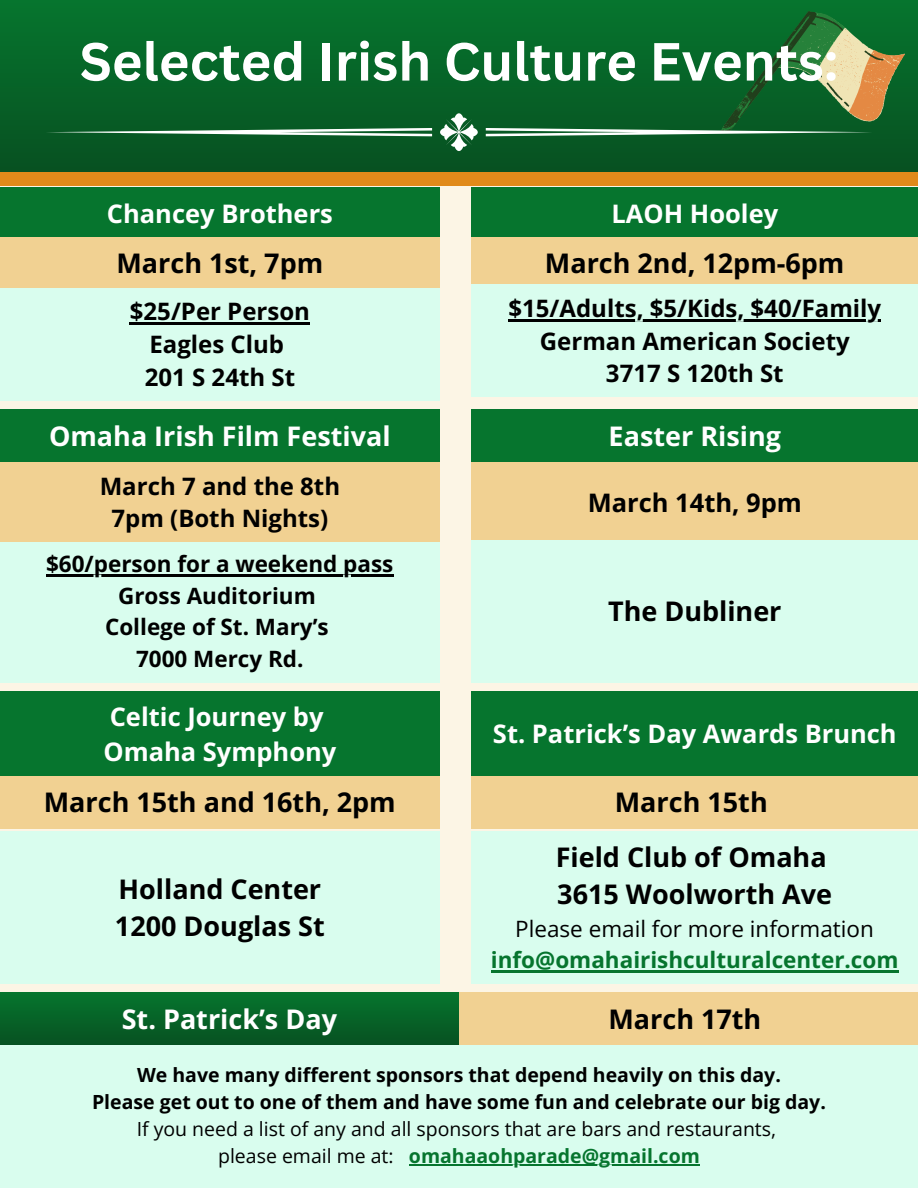
<style>
.page{position:relative;width:918px;height:1188px;background:#fcf5e5}
.page>*{position:absolute;margin:0;border:0;box-sizing:border-box;transform-origin:0 0}
.t1{font:700 52.5px "Canva Sans";color:#fff}
.t2{font:700 27px/37.2px "Open Sans";color:#000}
.t3{font:700 27px "Open Sans";color:#fff}
.t4{font:700 25.5px/34.8px "Open Sans";color:#fff}
.t5{font:700 25.5px "Open Sans";color:#000}
.t6{font:700 24px/32.7px "Open Sans";color:#000;text-align:center}
.t7{font:700 22.5px/31.5px "Open Sans";color:#000;text-align:center}
.t8{font:700 22.5px "Open Sans";color:#06752e}
.t9{font:22.5px "Open Sans";color:#000}
.t10{font:700 19.5px/27px "Open Sans";color:#000;text-align:center}
.t11{font:19.5px/27px "Open Sans";color:#000;text-align:center}
.s1{font-weight:700;color:#06752e}
</style>
<div class="page">
<div style="left:0;top:0;width:918px;height:172px;background:linear-gradient(to bottom,#06752e,#075121)"></div>
<svg style="left:45px;top:128px;width:387px;height:8px;background:#73a183"></svg>
<svg style="left:486px;top:0;width:423px;height:156px;background:#1c6d32"></svg>
<svg style="left:440px;top:113px;width:38px;height:38px"></svg>
<div style="left:0;top:172px;width:918px;height:14px;background:#e08a1a"></div>
<div style="left:0;top:188px;width:440px;height:50px;background:#06752e"></div>
<div style="left:0;top:237px;width:440px;height:53px;background:#f1d192"></div>
<div style="left:0;top:288px;width:440px;height:112px;background:#d9fdee"></div>
<hr style="left:130px;top:323px;width:180px;height:2px;background:#000">
<div style="left:0;top:410px;width:440px;height:52px;background:#06752e"></div>
<div style="left:0;top:462px;width:440px;height:80px;background:#f1d192"></div>
<div style="left:0;top:542px;width:440px;height:140px;background:#d9fdee"></div>
<hr style="left:46px;top:575px;width:348px;height:2px;background:#000">
<div style="left:472px;top:188px;width:446px;height:50px;background:#06752e"></div>
<div style="left:472px;top:237px;width:446px;height:53px;background:#f1d192"></div>
<div style="left:472px;top:284px;width:446px;height:113px;background:#d9fdee"></div>
<hr style="left:508px;top:319px;width:373px;height:3px;background:#000">
<div style="left:472px;top:410px;width:446px;height:52px;background:#06752e"></div>
<div style="left:472px;top:462px;width:446px;height:80px;background:#f1d192"></div>
<div style="left:472px;top:540px;width:446px;height:142px;background:#d9fdee"></div>
<div style="left:0;top:691px;width:440px;height:85px;background:#06752e"></div>
<div style="left:0;top:776px;width:440px;height:53px;background:#f1d192"></div>
<div style="left:0;top:831px;width:440px;height:153px;background:#d9fdee"></div>
<div style="left:472px;top:691px;width:446px;height:85px;background:#06752e"></div>
<div style="left:472px;top:776px;width:446px;height:53px;background:#f1d192"></div>
<div style="left:472px;top:831px;width:446px;height:153px;background:#d9fdee"></div>
<hr style="left:491px;top:971px;width:408px;height:2px;background:#06752e">
<div style="left:0;top:993px;width:459px;height:52px;background:linear-gradient(to bottom,#06752e,#075222)"></div>
<div style="left:0;top:1045px;width:918px;height:143px;background:#d9fdee"></div>
<hr style="left:409px;top:1164px;width:291px;height:2px;background:#06752e">
<div style="left:459px;top:993px;width:459px;height:52px;background:#f1d192"></div>
<h1 class="t1" style="left:80px;top:25px;width:760px">Selected Irish Culture Events:</h1>
<p class="t4" style="left:107px;top:195px;width:228px">Chancey Brothers</p>
<p class="t2" style="left:116px;top:244px;width:208px">March 1st, 7pm</p>
<p class="t6" style="left:130px;top:295px;width:182px">$25/Per Person<br>Eagles Club<br>201 S 24th St</p>
<p class="t3" style="left:49px;top:417px;width:343px">Omaha Irish Film Festival</p>
<p class="t6" style="left:100px;top:469px;width:242px">March 7 and the 8th<br>7pm (Both Nights)</p>
<p class="t7" style="left:46px;top:548px;width:349px">$60/person for a weekend pass<br>Gross Auditorium<br>College of St. Mary’s<br>7000 Mercy Rd.</p>
<p class="t4" style="left:103px;top:699px;width:234px">Celtic Journey by<br>Omaha Symphony</p>
<p class="t2" style="left:44px;top:783px;width:353px">March 15th and 16th, 2pm</p>
<p class="t2" style="left:115px;top:870px;width:211px">Holland Center<br>1200 Douglas St</p>
<p class="t4" style="left:611px;top:195px;width:168px">LAOH Hooley</p>
<p class="t2" style="left:545px;top:244px;width:301px">March 2nd, 12pm-6pm</p>
<p class="t6" style="left:508px;top:291px;width:374px">$15/Adults, $5/Kids, $40/Family<br>German American Society<br>3717 S 120th St</p>
<p class="t3" style="left:609px;top:417px;width:174px">Easter Rising</p>
<p class="t5" style="left:588px;top:484px;width:216px">March 14th, 9pm</p>
<p class="t2" style="left:608px;top:592px;width:175px">The Dubliner</p>
<p class="t4" style="left:493px;top:716px;width:405px">St. Patrick’s Day Awards Brunch</p>
<p class="t2" style="left:556px;top:775px;width:272px;line-height:54.8px;text-align:center">March 15th<br>Field Club of Omaha</p>
<p class="t2" style="left:557px;top:875px;width:276px">3615 Woolworth Ave</p>
<p class="t9" style="left:515px;top:913px;width:360px">Please email for more information</p>
<p class="t8" style="left:491px;top:944px;width:409px">info@omahairishculturalcenter.com</p>
<p class="t3" style="left:122px;top:1000px;width:217px">St. Patrick’s Day</p>
<p class="t10" style="left:92px;top:1061px;width:735px">We have many different sponsors that depend heavily on this day.<br>Please get out to one of them and have some fun and celebrate our big day.</p>
<p class="t11" style="left:137px;top:1115px;width:641px">If you need a list of any and all sponsors that are bars and restaurants, please email me at: <span class="s1">omahaaohparade@gmail.com</span></p>
<p class="t2" style="left:608px;top:999px;width:154px">March 17th</p>
</div>
